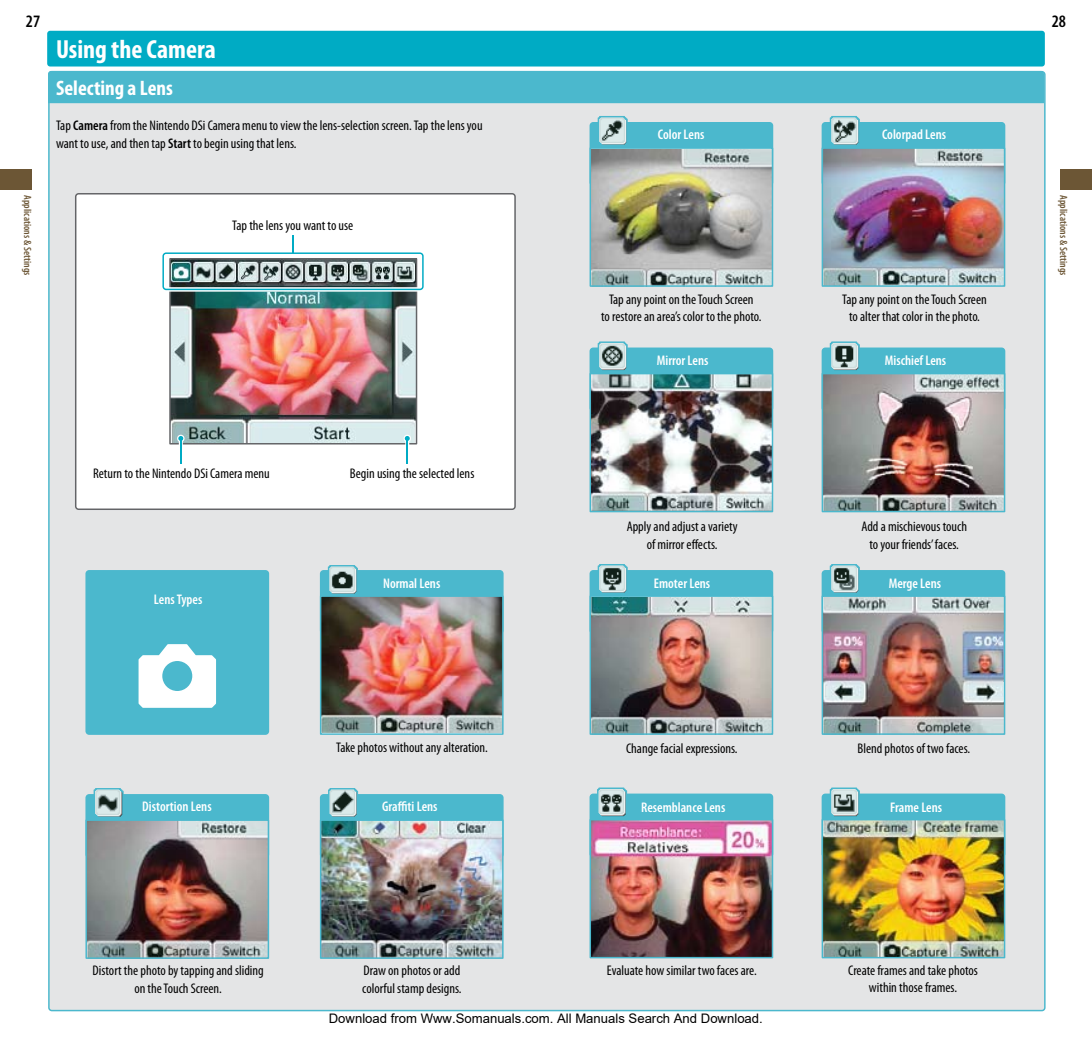
<style>
.page{position:relative;width:1092px;height:1043px;background:#fff}
.page>*{position:absolute;margin:0;border:0;box-sizing:border-box;transform-origin:0 0}
.t1{font:700 condensed 26.25px "Myriad Pro";color:#fff}
.t2{font:700 condensed 21px "Myriad Pro";color:#fff}
.t3{font:600 condensed 17.5px "Myriad Pro";color:#000}
.t4{font:condensed 14px/17.5px "Myriad Pro";color:#000;text-align:center}
.t5{font:600 condensed 14px "Myriad Pro";color:#fff}
.t6{font:13.12px "Arial";color:#000}
.t7{font:600 condensed 10.5px "Myriad Pro";color:#6c5635}
.s1{font-weight:600}
</style>
<div class="page">
<div style="left:49px;top:72px;width:995px;height:938px;background:#e4e5e6;border-radius:3px"></div>
<div style="left:76px;top:194px;width:439px;height:315px;background:#fff;border-radius:3px"></div>
<div style="left:75px;top:193px;width:440px;height:317px;border:1px solid #636467;border-radius:3px"></div>
<div style="left:48px;top:71px;width:995px;height:32px;background:#4bb8cd"></div>
<div style="left:47px;top:31px;width:997px;height:35px;background:#00abc4;border-radius:3px"></div>
<img style="left:171px;top:260px;width:244px;height:182px">
<div style="left:169px;top:258px;width:248px;height:186px;border:1px solid #636467"></div>
<div style="left:161px;top:251px;width:264px;height:40px;border:4px solid #fff;border-radius:3px"></div>
<div style="left:162px;top:252px;width:261px;height:38px;border:1px solid #00abc4;border-radius:3px"></div>
<div style="left:822px;top:123px;width:182px;height:62px;background:#4bb8cd;border-radius:3px"></div>
<div style="left:821px;top:122px;width:184px;height:64px;border:1px solid #4bb8cd;border-radius:3px"></div>
<img style="left:823px;top:149px;width:180px;height:136px">
<div style="left:821px;top:147px;width:184px;height:140px;border:1px solid #4bb8cd"></div>
<div style="left:590px;top:348px;width:182px;height:62px;background:#4bb8cd;border-radius:3px"></div>
<div style="left:589px;top:347px;width:184px;height:64px;border:1px solid #4bb8cd;border-radius:3px"></div>
<img style="left:591px;top:375px;width:180px;height:135px">
<div style="left:589px;top:373px;width:184px;height:139px;border:1px solid #4bb8cd"></div>
<div style="left:822px;top:348px;width:182px;height:62px;background:#4bb8cd;border-radius:3px"></div>
<div style="left:821px;top:347px;width:184px;height:64px;border:1px solid #4bb8cd;border-radius:3px"></div>
<img style="left:823px;top:375px;width:180px;height:135px">
<div style="left:821px;top:373px;width:184px;height:139px;border:1px solid #4bb8cd"></div>
<div style="left:590px;top:794px;width:182px;height:62px;background:#4bb8cd;border-radius:3px"></div>
<div style="left:589px;top:793px;width:184px;height:64px;border:1px solid #4bb8cd;border-radius:3px"></div>
<img style="left:591px;top:820px;width:180px;height:136px">
<div style="left:589px;top:818px;width:184px;height:140px;border:1px solid #4bb8cd"></div>
<div style="left:177px;top:434px;width:7px;height:8px;border:2px solid #fff;border-radius:50%"></div>
<svg style="left:178px;top:436px;width:5px;height:27px"></svg>
<div style="left:403px;top:434px;width:8px;height:8px;border:2px solid #fff;border-radius:50%"></div>
<svg style="left:405px;top:436px;width:5px;height:5px"></svg>
<hr style="left:406px;top:437px;width:2px;height:26px;background:#00abc4">
<svg style="left:292px;top:235px;width:2px;height:18px"></svg>
<div style="left:86px;top:570px;width:182px;height:163px;background:#4bb8cd;border-radius:3px"></div>
<div style="left:85px;top:570px;width:184px;height:164px;border:1px solid #4bb8cd;border-radius:3px"></div>
<svg style="left:138px;top:644px;width:79px;height:64px"></svg>
<div style="left:320px;top:570px;width:183px;height:63px;background:#4bb8cd;border-radius:3px"></div>
<div style="left:320px;top:570px;width:183px;height:64px;border:1px solid #4bb8cd;border-radius:3px"></div>
<img style="left:322px;top:597px;width:179px;height:135px">
<div style="left:320px;top:595px;width:183px;height:139px;border:1px solid #4bb8cd"></div>
<div style="left:822px;top:570px;width:182px;height:63px;background:#4bb8cd;border-radius:3px"></div>
<div style="left:821px;top:570px;width:184px;height:64px;border:1px solid #4bb8cd;border-radius:3px"></div>
<img style="left:823px;top:597px;width:180px;height:135px">
<div style="left:821px;top:595px;width:184px;height:139px;border:1px solid #4bb8cd"></div>
<div style="left:590px;top:570px;width:182px;height:63px;background:#4bb8cd;border-radius:3px"></div>
<div style="left:589px;top:570px;width:184px;height:64px;border:1px solid #4bb8cd;border-radius:3px"></div>
<img style="left:591px;top:597px;width:180px;height:135px">
<div style="left:589px;top:595px;width:184px;height:139px;border:1px solid #4bb8cd"></div>
<div style="left:822px;top:794px;width:182px;height:62px;background:#4bb8cd;border-radius:3px"></div>
<div style="left:821px;top:793px;width:184px;height:64px;border:1px solid #4bb8cd;border-radius:3px"></div>
<img style="left:823px;top:820px;width:180px;height:136px">
<div style="left:821px;top:818px;width:184px;height:140px;border:1px solid #4bb8cd"></div>
<div style="left:590px;top:123px;width:182px;height:62px;background:#4bb8cd;border-radius:3px"></div>
<div style="left:589px;top:122px;width:184px;height:64px;border:1px solid #4bb8cd;border-radius:3px"></div>
<img style="left:591px;top:149px;width:180px;height:136px">
<div style="left:589px;top:147px;width:184px;height:140px;border:1px solid #4bb8cd"></div>
<div style="left:320px;top:794px;width:183px;height:63px;background:#4bb8cd;border-radius:3px"></div>
<div style="left:320px;top:793px;width:183px;height:64px;border:1px solid #4bb8cd;border-radius:3px"></div>
<img style="left:322px;top:821px;width:179px;height:135px">
<div style="left:320px;top:819px;width:183px;height:139px;border:1px solid #4bb8cd"></div>
<div style="left:86px;top:794px;width:182px;height:63px;background:#4bb8cd;border-radius:3px"></div>
<div style="left:85px;top:793px;width:184px;height:64px;border:1px solid #4bb8cd;border-radius:3px"></div>
<img style="left:87px;top:821px;width:180px;height:135px">
<div style="left:85px;top:819px;width:184px;height:139px;border:1px solid #4bb8cd"></div>
<svg style="left:829px;top:116px;width:31px;height:29px"></svg>
<svg style="left:597px;top:341px;width:31px;height:29px"></svg>
<svg style="left:829px;top:341px;width:31px;height:29px"></svg>
<svg style="left:829px;top:564px;width:31px;height:29px"></svg>
<svg style="left:597px;top:564px;width:31px;height:29px"></svg>
<svg style="left:829px;top:787px;width:31px;height:30px"></svg>
<svg style="left:597px;top:116px;width:31px;height:29px"></svg>
<svg style="left:327px;top:788px;width:32px;height:29px"></svg>
<svg style="left:93px;top:788px;width:31px;height:29px"></svg>
<svg style="left:596px;top:787px;width:31px;height:30px"></svg>
<svg style="left:327px;top:565px;width:31px;height:29px"></svg>
<div style="left:0;top:169px;width:32px;height:21px;background:#6c5635"></div>
<div style="left:1059px;top:169px;width:32px;height:21px;background:#6c5635"></div>
<p class="t3" style="left:26px;top:10px;width:16px">27</p>
<h1 class="t1" style="left:56px;top:33px;width:161px">Using the Camera</h1>
<h2 class="t2" style="left:56px;top:75px;width:118px">Selecting a Lens</h2>
<p class="t4" style="left:56px;top:116px;width:428px;text-align:left">Tap <span class="s1">Camera</span> from the Nintendo DSi Camera menu to view the lens-selection screen. Tap the lens you want to use, and then tap <span class="s1">Start</span> to begin using that lens.</p>
<p class="t5" style="left:657px;top:126px;width:48px">Color Lens</p>
<p class="t5" style="left:882px;top:126px;width:65px">Colorpad Lens</p>
<p class="t7" style="left:34px;top:195px;width:81px;rotate:90deg">Applications &amp; Settings</p>
<p class="t4" style="left:232px;top:217px;width:123px">Tap the lens you want to use</p>
<p class="t4" style="left:601px;top:290px;width:162px">Tap any point on the Touch Screen<br>to restore an area’s color to the photo.</p>
<p class="t5" style="left:656px;top:351px;width:53px">Mirror Lens</p>
<p class="t5" style="left:884px;top:351px;width:63px">Mischief Lens</p>
<p class="t4" style="left:842px;top:290px;width:146px">Tap any point on the Touch Screen to alter that color in the photo.</p>
<p class="t4" style="left:93px;top:464px;width:178px">Return to the Nintendo DSi Camera menu</p>
<p class="t4" style="left:350px;top:464px;width:126px">Begin using the selected lens</p>
<p class="t5" style="left:154px;top:590px;width:50px">Lens Types</p>
<p class="t5" style="left:383px;top:574px;width:59px">Normal Lens</p>
<p class="t4" style="left:626px;top:517px;width:112px">Apply and adjust a variety of mirror effects.</p>
<p class="t4" style="left:861px;top:517px;width:107px">Add a mischievous touch to your friends’faces.</p>
<p class="t5" style="left:653px;top:574px;width:58px">Emoter Lens</p>
<p class="t5" style="left:888px;top:574px;width:54px">Merge Lens</p>
<p class="t4" style="left:336px;top:738px;width:153px">Take photos without any alteration.</p>
<p class="t5" style="left:142px;top:797px;width:71px">Distortion Lens</p>
<p class="t5" style="left:382px;top:797px;width:57px">Graffiti Lens</p>
<p class="t4" style="left:626px;top:739px;width:113px">Change facial expressions.</p>
<p class="t4" style="left:857px;top:739px;width:114px">Blend photos of two faces.</p>
<p class="t5" style="left:641px;top:798px;width:86px">Resemblance Lens</p>
<p class="t5" style="left:890px;top:798px;width:54px">Frame Lens</p>
<p class="t4" style="left:607px;top:961px;width:151px">Evaluate how similar two faces are.</p>
<p class="t4" style="left:848px;top:961px;width:131px">Create frames and take photos within those frames.</p>
<p class="t6" style="left:329px;top:1010px;width:435px">Download from Www.Somanuals.com. All Manuals Search And Download.</p>
<p class="t4" style="left:93px;top:961px;width:173px">Distort the photo by tapping and sliding on the Touch Screen.</p>
<p class="t4" style="left:362px;top:961px;width:101px;text-align:left">Draw on photos or add colorful stamp designs.</p>
<p class="t3" style="left:1051px;top:10px;width:16px">28</p>
<p class="t7" style="left:1069px;top:195px;width:81px;rotate:90deg">Applications &amp; Settings</p>
</div>
